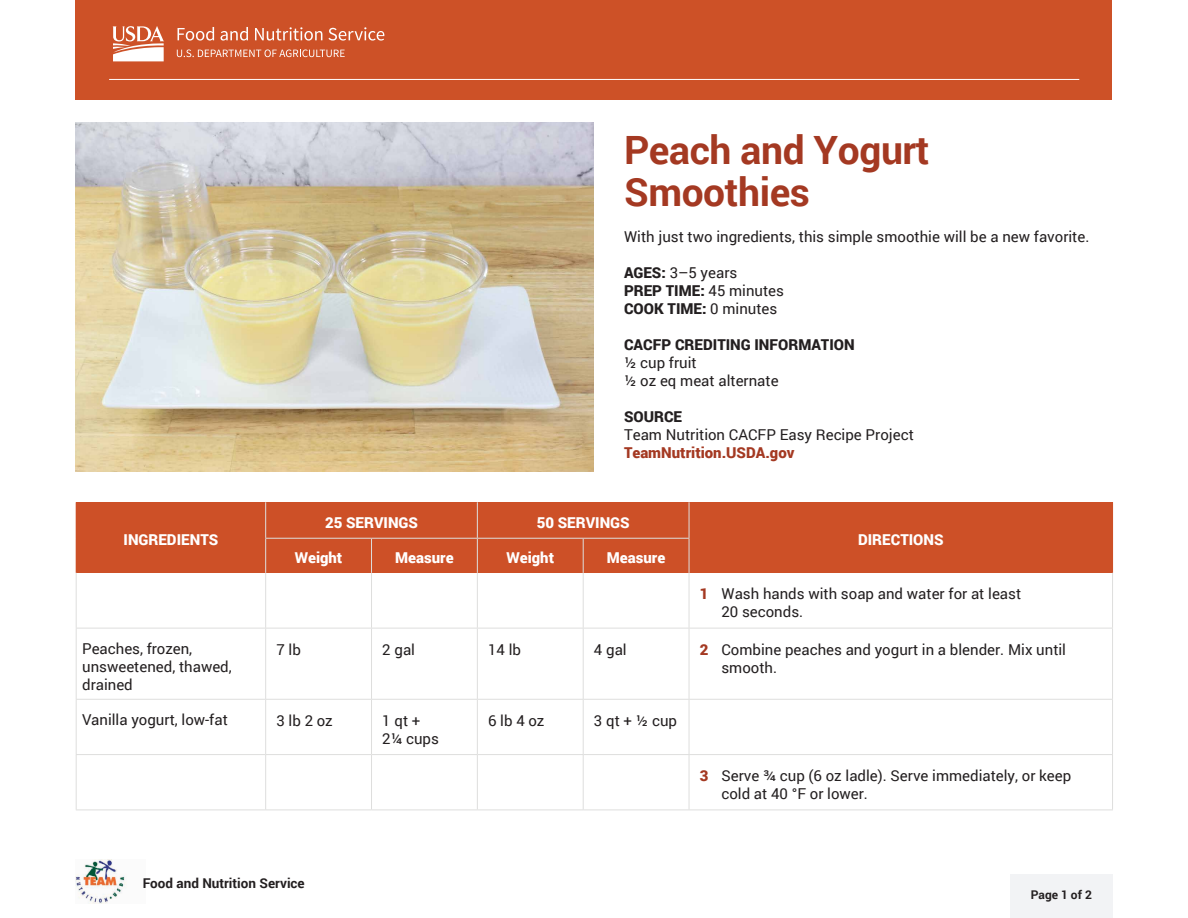
<style>
.page{position:relative;width:1188px;height:918px;background:#fff}
.page>*{position:absolute;margin:0;border:0;box-sizing:border-box;transform-origin:0 0}
.t1{font:700 39px/42px "Roboto";letter-spacing:-.01em;color:#a43922}
.t2{font:15px/18px "Roboto";color:#231f20}
.t3{font:900 15px "Roboto";color:#fff}
.t4{font:900 15px "Roboto";color:#231f20}
.t5{font:900 15px "Roboto";color:#a43922}
.t6{font:700 13.5px "Roboto";color:#231f20}
.t7{font:700 12px "Roboto";color:#231f20}
.s1{font-weight:900}
.s2{font-weight:400}
.s3{font-weight:900;color:#a43922}
</style>
<div class="page">
<img style="left:75px;top:860px;width:52px;height:43px">
<div style="left:1010px;top:874px;width:102px;height:44px;background:#f2f3f5"></div>
<div style="left:76px;top:0;width:1036px;height:100px;background:#cd5127"></div>
<svg style="left:178px;top:27px;width:36px;height:14px"></svg>
<svg style="left:221px;top:27px;width:27px;height:14px"></svg>
<svg style="left:255px;top:27px;width:67px;height:14px"></svg>
<svg style="left:328px;top:27px;width:56px;height:14px"></svg>
<svg style="left:177px;top:49px;width:168px;height:8px"></svg>
<svg style="left:112px;top:26px;width:52px;height:35px"></svg>
<hr style="left:109px;top:79px;width:970px;height:1px;background:#fff">
<div style="left:76px;top:502px;width:190px;height:71px;background:#cd5027"></div>
<div style="left:266px;top:502px;width:211px;height:36px;background:#cd5027"></div>
<div style="left:477px;top:502px;width:212px;height:36px;background:#cd5027"></div>
<div style="left:689px;top:502px;width:424px;height:71px;background:#cd5027"></div>
<div style="left:266px;top:538px;width:106px;height:35px;background:#cd5027"></div>
<div style="left:372px;top:538px;width:105px;height:35px;background:#cd5027"></div>
<div style="left:477px;top:538px;width:106px;height:35px;background:#cd5027"></div>
<div style="left:583px;top:538px;width:106px;height:35px;background:#cd5027"></div>
<hr style="left:265px;top:502px;width:1px;height:36px;background:#dededd">
<hr style="left:477px;top:502px;width:1px;height:36px;background:#dededd">
<hr style="left:689px;top:502px;width:1px;height:36px;background:#dededd">
<hr style="left:265px;top:538px;width:107px;height:1px;background:#dededd">
<hr style="left:265px;top:539px;width:1px;height:34px;background:#dededd">
<hr style="left:372px;top:538px;width:105px;height:1px;background:#dededd">
<hr style="left:371px;top:539px;width:1px;height:34px;background:#dededd">
<hr style="left:477px;top:538px;width:106px;height:1px;background:#dededd">
<hr style="left:477px;top:539px;width:1px;height:34px;background:#dededd">
<hr style="left:583px;top:538px;width:106px;height:1px;background:#dededd">
<hr style="left:583px;top:539px;width:1px;height:34px;background:#dededd">
<hr style="left:689px;top:539px;width:1px;height:34px;background:#dededd">
<hr style="left:76px;top:573px;width:1px;height:55px;background:#dededd">
<hr style="left:265px;top:573px;width:1px;height:55px;background:#dededd">
<hr style="left:371px;top:573px;width:1px;height:55px;background:#dededd">
<hr style="left:477px;top:573px;width:1px;height:55px;background:#dededd">
<hr style="left:583px;top:573px;width:1px;height:55px;background:#dededd">
<hr style="left:689px;top:573px;width:1px;height:55px;background:#dededd">
<hr style="left:1112px;top:573px;width:1px;height:55px;background:#dededd">
<hr style="left:76px;top:628px;width:190px;height:1px;background:#dededd">
<hr style="left:76px;top:628px;width:1px;height:71px;background:#dededd">
<hr style="left:266px;top:628px;width:106px;height:1px;background:#dededd">
<hr style="left:265px;top:628px;width:1px;height:71px;background:#dededd">
<hr style="left:372px;top:628px;width:105px;height:1px;background:#dededd">
<hr style="left:371px;top:628px;width:1px;height:71px;background:#dededd">
<hr style="left:477px;top:628px;width:106px;height:1px;background:#dededd">
<hr style="left:477px;top:628px;width:1px;height:71px;background:#dededd">
<hr style="left:583px;top:628px;width:106px;height:1px;background:#dededd">
<hr style="left:583px;top:628px;width:1px;height:71px;background:#dededd">
<hr style="left:689px;top:628px;width:424px;height:1px;background:#dededd">
<hr style="left:689px;top:628px;width:1px;height:71px;background:#dededd">
<hr style="left:1112px;top:628px;width:1px;height:71px;background:#dededd">
<hr style="left:76px;top:699px;width:190px;height:1px;background:#dededd">
<hr style="left:76px;top:700px;width:1px;height:54px;background:#dededd">
<hr style="left:266px;top:699px;width:106px;height:1px;background:#dededd">
<hr style="left:265px;top:700px;width:1px;height:54px;background:#dededd">
<hr style="left:372px;top:699px;width:105px;height:1px;background:#dededd">
<hr style="left:371px;top:700px;width:1px;height:54px;background:#dededd">
<hr style="left:477px;top:699px;width:106px;height:1px;background:#dededd">
<hr style="left:477px;top:700px;width:1px;height:54px;background:#dededd">
<hr style="left:583px;top:699px;width:106px;height:1px;background:#dededd">
<hr style="left:583px;top:700px;width:1px;height:54px;background:#dededd">
<hr style="left:689px;top:699px;width:424px;height:1px;background:#dededd">
<hr style="left:689px;top:700px;width:1px;height:54px;background:#dededd">
<hr style="left:1112px;top:700px;width:1px;height:54px;background:#dededd">
<hr style="left:76px;top:754px;width:190px;height:1px;background:#dededd">
<hr style="left:76px;top:755px;width:1px;height:55px;background:#dededd">
<hr style="left:266px;top:754px;width:106px;height:1px;background:#dededd">
<hr style="left:265px;top:755px;width:1px;height:55px;background:#dededd">
<hr style="left:372px;top:754px;width:105px;height:1px;background:#dededd">
<hr style="left:371px;top:755px;width:1px;height:55px;background:#dededd">
<hr style="left:477px;top:754px;width:106px;height:1px;background:#dededd">
<hr style="left:477px;top:755px;width:1px;height:55px;background:#dededd">
<hr style="left:583px;top:754px;width:106px;height:1px;background:#dededd">
<hr style="left:583px;top:755px;width:1px;height:55px;background:#dededd">
<hr style="left:689px;top:754px;width:424px;height:1px;background:#dededd">
<hr style="left:689px;top:755px;width:1px;height:55px;background:#dededd">
<hr style="left:1112px;top:755px;width:1px;height:55px;background:#dededd">
<hr style="left:76px;top:810px;width:190px;height:1px;background:#dededd">
<hr style="left:266px;top:810px;width:106px;height:1px;background:#dededd">
<hr style="left:372px;top:810px;width:105px;height:1px;background:#dededd">
<hr style="left:477px;top:810px;width:106px;height:1px;background:#dededd">
<hr style="left:583px;top:810px;width:106px;height:1px;background:#dededd">
<hr style="left:689px;top:810px;width:424px;height:1px;background:#dededd">
<img style="left:76px;top:122px;width:517px;height:350px">
<h1 class="t1" style="left:624px;top:128px;width:307px">Peach and Yogurt<br>Smoothies</h1>
<p class="t2" style="left:624px;top:227px;width:467px">With just two ingredients, this simple smoothie will be a new favorite.</p>
<p class="t2" style="left:624px;top:263px;width:115px"><span class="s1">AGES:</span> 3–5 years</p>
<p class="t4" style="left:624px;top:280px;width:162px">PREP TIME: <span class="s2">45 minutes</span></p>
<p class="t4" style="left:624px;top:298px;width:155px">COOK TIME: <span class="s2">0 minutes</span></p>
<h2 class="t4" style="left:624px;top:334px;width:232px">CACFP CREDITING INFORMATION</h2>
<p class="t2" style="left:624px;top:353px;width:74px">½ cup fruit</p>
<p class="t2" style="left:624px;top:371px;width:156px">½ oz eq meat alternate</p>
<h2 class="t4" style="left:624px;top:406px;width:60px">SOURCE</h2>
<p class="t2" style="left:624px;top:425px;width:291px">Team Nutrition CACFP Easy Recipe Project</p>
<p class="t5" style="left:624px;top:442px;width:172px">TeamNutrition.USDA.gov</p>
<p class="t3" style="left:124px;top:529px;width:96px">INGREDIENTS</p>
<p class="t3" style="left:325px;top:512px;width:94px">25 SERVINGS</p>
<p class="t3" style="left:537px;top:512px;width:94px">50 SERVINGS</p>
<p class="t3" style="left:295px;top:547px;width:49px">Weight</p>
<p class="t3" style="left:395px;top:547px;width:60px">Measure</p>
<p class="t3" style="left:506px;top:547px;width:49px">Weight</p>
<p class="t3" style="left:607px;top:547px;width:60px">Measure</p>
<p class="t3" style="left:858px;top:529px;width:87px">DIRECTIONS</p>
<p class="t2" style="left:721px;top:584px;width:301px;text-indent:-22px"><span class="s3">1</span> Wash hands with soap and water for at least<br>20 seconds.</p>
<p class="t2" style="left:82px;top:639px;width:151px">Peaches, frozen, unsweetened, thawed, drained</p>
<p class="t2" style="left:276px;top:640px;width:26px">7 lb</p>
<p class="t2" style="left:382px;top:640px;width:34px">2 gal</p>
<p class="t2" style="left:488px;top:640px;width:34px">14 lb</p>
<p class="t2" style="left:594px;top:640px;width:34px">4 gal</p>
<p class="t2" style="left:721px;top:640px;width:346px;text-indent:-22px"><span class="s3">2</span> Combine peaches and yogurt in a blender. Mix until smooth.</p>
<p class="t2" style="left:82px;top:710px;width:147px">Vanilla yogurt, low-fat</p>
<p class="t2" style="left:276px;top:711px;width:58px">3 lb 2 oz</p>
<p class="t2" style="left:382px;top:711px;width:58px">1 qt +<br>2¼ cups</p>
<p class="t2" style="left:488px;top:711px;width:58px">6 lb 4 oz</p>
<p class="t2" style="left:594px;top:711px;width:85px">3 qt + ½ cup</p>
<p class="t2" style="left:721px;top:766px;width:351px;text-indent:-22px"><span class="s3">3</span> Serve ¾ cup (6 oz ladle). Serve immediately, or keep cold at 40 °F or lower.</p>
<p class="t6" style="left:143px;top:874px;width:163px">Food and Nutrition Service</p>
<p class="t7" style="left:1031px;top:887px;width:63px">Page 1 of 2</p>
</div>
